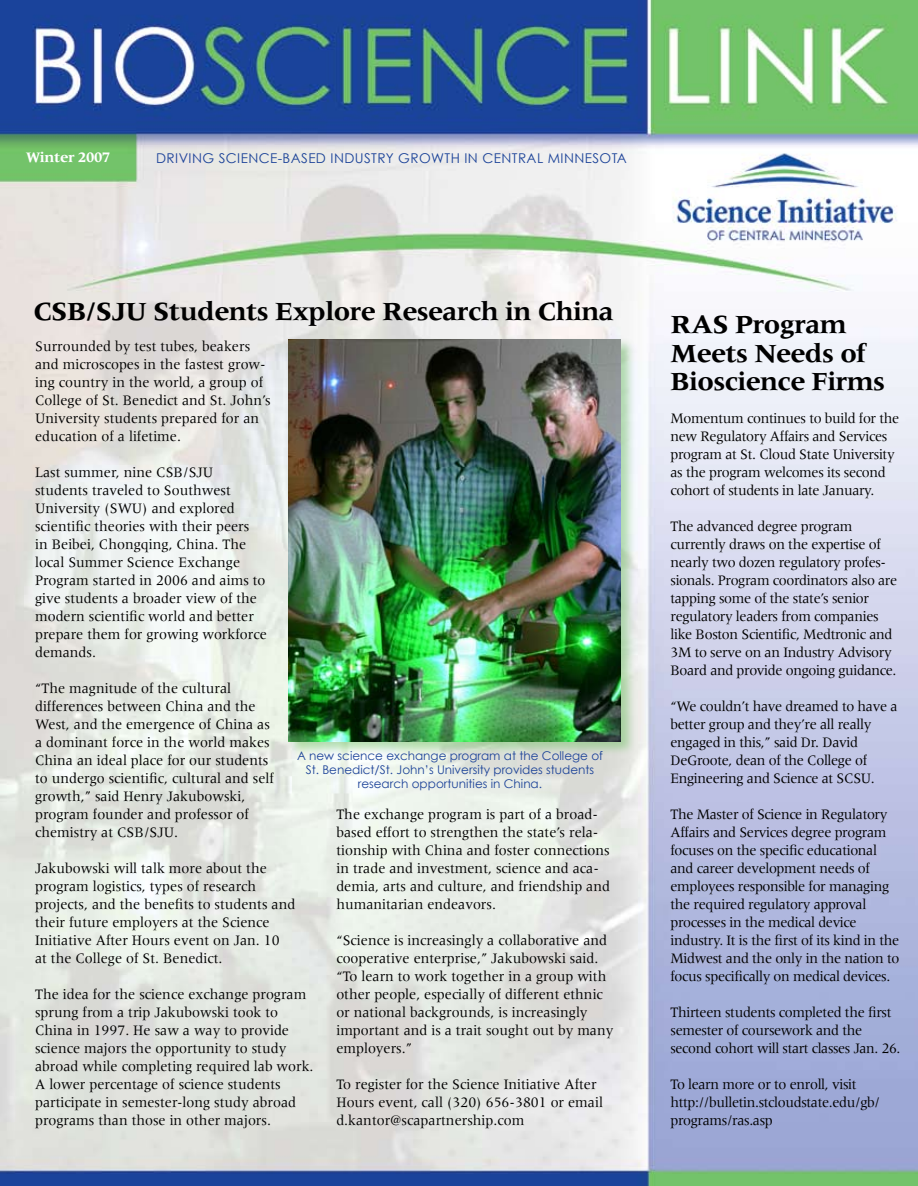
<style>
.page{position:relative;width:918px;height:1186px;background:#fff}
.page>*{position:absolute;margin:0;border:0;box-sizing:border-box;transform-origin:0 0}
.t1{font:700 27px/28.5px "Meridien";letter-spacing:-.025em;color:#000}
.t2{font:15px/18px "Meridien";color:#000;scale:.95 1}
.t3{font:15px/18px "Meridien";letter-spacing:-.025em;color:#000;scale:.95 1}
.t4{font:700 15px "Meridien";letter-spacing:-.025em;color:#fff}
.t5{font:13.5px "Century Gothic";letter-spacing:.03em;color:#1b4298}
.t6{font:12px/14.4px "Century Gothic";color:#1b4298;text-align:center}
</style>
<div class="page">
<img style="left:0;top:0;width:918px;height:1186px">
<div style="left:287px;top:338px;width:355px;height:425px;background:#73c167;opacity:.5"></div>
<img style="left:289px;top:339px;width:332px;height:402px">
<p class="t4" style="left:26px;top:148px;width:86px">Winter 2007</p>
<p class="t5" style="left:156px;top:150px;width:472px">Driving science-based industry growth in Central Minnesota</p>
<h1 class="t1" style="left:33px;top:297px;width:582px">CSB/SJU Students Explore Research in China</h1>
<p class="t2" style="left:35px;top:337px;width:250px">Surrounded by test tubes, beakers and microscopes in the fastest grow&shy;ing country in the world, a group of College of St. Benedict and St. John’s University students prepared for an education of a lifetime.</p>
<p class="t2" style="left:35px;top:463px;width:245px">Last summer, nine CSB/SJU students traveled to Southwest<br>University (SWU) and explored scientific theories with their peers<br>in Beibei, Chongqing, China. The local Summer Science Exchange<br>Program started in 2006 and aims to give students a broader view of the modern scientific world and better prepare them for growing workforce demands.</p>
<p class="t2" style="left:35px;top:679px;width:253px">“The magnitude of the cultural differences between China and the West, and the emergence of China as a dominant force in the world makes China an ideal place for our students to undergo scientific, cultural and self growth,” said Henry Jakubowski, program founder and professor of chemistry at CSB/SJU.</p>
<p class="t2" style="left:35px;top:859px;width:275px">Jakubowski will talk more about the program logistics, types of research projects, and the benefits to students and their future employers at the Science Initiative After Hours event on Jan. 10 at the College of St. Benedict.</p>
<p class="t2" style="left:35px;top:985px;width:295px">The idea for the science exchange program sprung from a trip Jakubowski took to China in 1997. He saw a way to provide science majors the opportunity to study abroad while completing required lab work.<br>A lower percentage of science students participate in semester-long study abroad programs than those in other majors.</p>
<p class="t6" style="left:297px;top:748px;width:307px">A new science exchange program at the College of<br>St. Benedict/St. John’s U niversity provides students research opportunities in China.</p>
<p class="t2" style="left:336px;top:805px;width:290px">The exchange program is part of a broad&shy;based effort to strengthen the state’s rela&shy;tionship with China and foster connections in trade and investment, science and aca&shy;demia, arts and culture, and friendship and humanitarian endeavors.</p>
<p class="t2" style="left:336px;top:931px;width:293px">“Science is increasingly a collaborative and cooperative enterprise,” Jakubowski said. “To learn to work together in a group with other people, especially of different ethnic or national backgrounds, is increasingly important and is a trait sought out by many employers.”</p>
<p class="t2" style="left:336px;top:1075px;width:282px">To register for the Science Initiative After<br>Hours event, call (320) 656-3801 or email d.kantor@scapartnership.com</p>
<h1 class="t1" style="left:670px;top:310px;width:216px">RAS Program<br>Meets Needs of<br>Bioscience Firms</h1>
<p class="t3" style="left:670px;top:409px;width:242px">Momentum continues to build for the new Regulatory Affairs and Services program at St. Cloud State University as the program welcomes its second cohort of students in late January.</p>
<p class="t3" style="left:670px;top:517px;width:240px">The advanced degree program currently draws on the expertise of nearly two dozen regulatory profes&shy;sionals. Program coordinators also are tapping some of the state’s senior regulatory leaders from companies like Boston Scientific, Medtronic and 3M to serve on an Industry Advisory Board and provide ongoing guidance.</p>
<p class="t3" style="left:670px;top:697px;width:240px">“We couldn’t have dreamed to have a better group and they’re all really engaged in this,” said Dr. David DeGroote, dean of the College of Engineering and Science at SCSU.</p>
<p class="t3" style="left:670px;top:805px;width:242px">The Master of Science in Regulatory Affairs and Services degree program focuses on the specific educational and career development needs of employees responsible for managing the required regulatory approval processes in the medical device industry. It is the first of its kind in the Midwest and the only in the nation to focus specifically on medical devices.</p>
<p class="t3" style="left:670px;top:1003px;width:244px">Thirteen students completed the first semester of coursework and the second cohort will start classes Jan. 26.</p>
<p class="t3" style="left:670px;top:1075px;width:222px">To learn more or to enroll, visit http://bulletin.stcloudstate.edu/gb/ programs/ras.asp</p>
</div>
